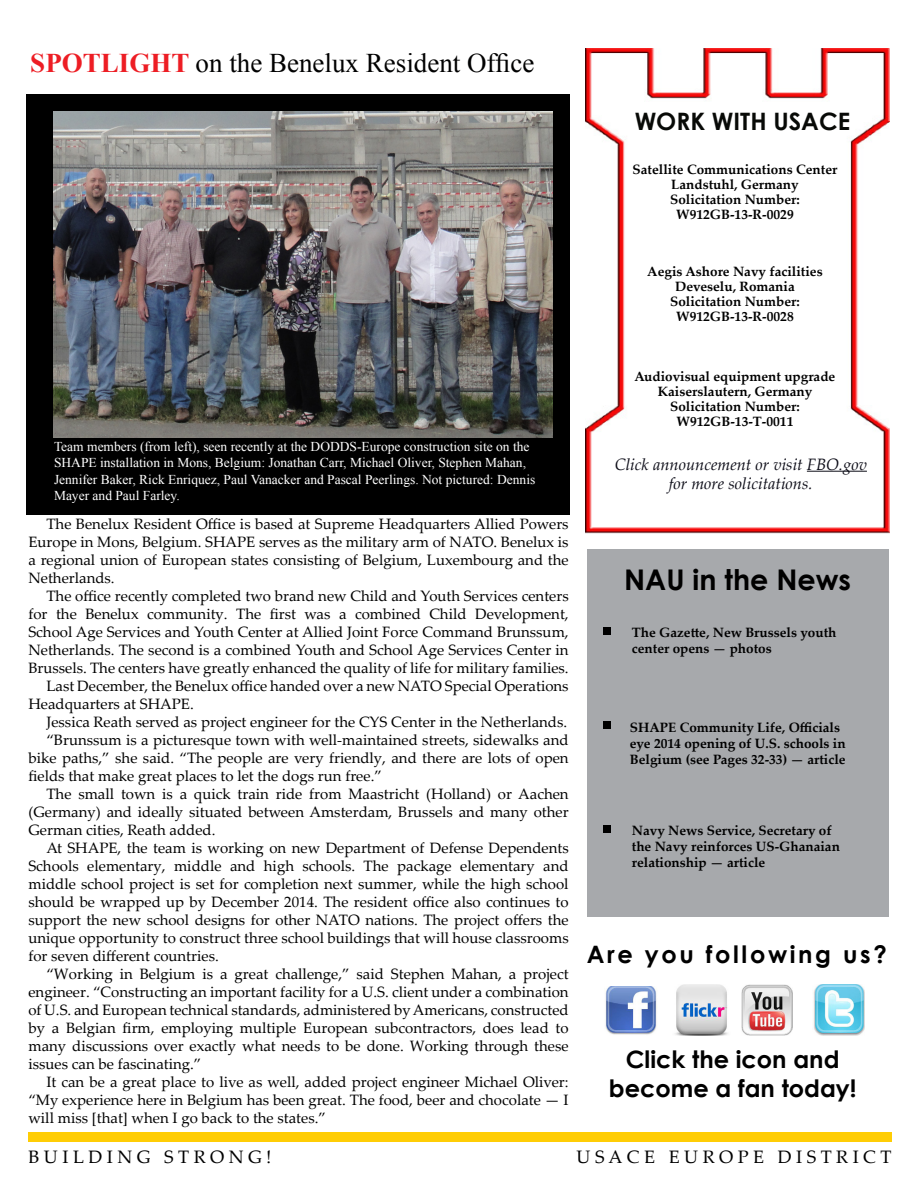
<style>
.page{position:relative;width:918px;height:1188px;background:#fff}
.page>*{position:absolute;margin:0;border:0;box-sizing:border-box;transform-origin:0 0}
.t1{font:700 28.5px "Century Gothic";color:#000}
.t2{font:27px "Times New Roman";color:#000101}
.t3{font:700 24px/28.8px "Century Gothic";color:#000;text-align:center}
.t4{font:700 24px "Century Gothic";letter-spacing:.11em;color:#000}
.t5{font:700 24px "Century Gothic";color:#080a07}
.t6{font:18px "Palatino Linotype";color:#000}
.t7{font:italic 16.5px/19.8px "Palatino Linotype";color:#0d0d18;text-align:center}
.t8{font:15px/18px "Palatino Linotype";color:#000;text-align:justify}
.t9{font:700 13.5px/15px "Palatino Linotype";color:#000101;text-align:center}
.t10{font:13.5px/16.2px "Times New Roman";color:#fff}
.t11{font:700 13.5px/16.2px "Palatino Linotype";color:#000}
.s1{font-weight:700;color:#ed1d24}
</style>
<div class="page">
<img style="left:585px;top:48px;width:305px;height:485px">
<div style="left:26px;top:95px;width:544px;height:420px;background:#000"></div>
<hr style="left:807px;top:471px;width:60px;height:1px;background:#0d0d18">
<div style="left:587px;top:549px;width:301px;height:367px;background:#a7a9ac"></div>
<img style="left:54px;top:111px;width:498px;height:327px">
<div style="left:14px;top:1132px;width:890px;height:12px;background:#000;opacity:.5"></div>
<div style="left:603px;top:627px;width:8px;height:7px;background:#000"></div>
<div style="left:603px;top:721px;width:8px;height:8px;background:#000"></div>
<div style="left:603px;top:825px;width:8px;height:7px;background:#000"></div>
<img style="left:605px;top:986px;width:52px;height:49px">
<img style="left:675px;top:985px;width:53px;height:50px">
<img style="left:741px;top:985px;width:51px;height:50px">
<img style="left:813px;top:985px;width:52px;height:50px">
<h2 class="t2" style="left:30px;top:45px;width:506px"><span class="s1">Spotlight</span> on the Benelux Resident Office</h2>
<p class="t10" style="left:54px;top:438px;width:483px">Team members (from left), seen recently at the DODDS-Europe construction site on the SHAPE installation in Mons, Belgium: Jonathan Carr, Michael Oliver, Stephen Mahan, Jennifer Baker, Rick Enriquez, Paul Vanacker and Pascal Peerlings. Not pictured: Dennis Mayer and Paul Farley.</p>
<h3 class="t5" style="left:635px;top:103px;width:217px">WORK WITH USACE</h3>
<p class="t9" style="left:633px;top:161px;width:206px">Satellite Communications Center<br>Landstuhl, Germany<br>Solicitation Number:<br>W912GB-13-R-0029</p>
<p class="t9" style="left:647px;top:263px;width:177px">Aegis Ashore Navy facilities<br>Deveselu, Romania<br>Solicitation Number:<br>W912GB-13-R-0028</p>
<p class="t9" style="left:635px;top:368px;width:202px">Audiovisual equipment upgrade<br>Kaiserslautern, Germany<br>Solicitation Number:<br>W912GB-13-T-0011</p>
<p class="t7" style="left:615px;top:453px;width:254px">Click announcement or visit FBO.gov for more solicitations.</p>
<p class="t8" style="left:28px;top:515px;width:542px;text-indent:18px">The Benelux Resident Office is based at Supreme Headquarters Allied Powers Europe in Mons, Belgium. SHAPE serves as the military arm of NATO. Benelux is a regional union of European states consisting of Belgium, Luxembourg and the Netherlands.</p>
<p class="t8" style="left:46px;top:587px;width:524px">The office recently completed two brand new Child and Youth Services centers</p>
<p class="t8" style="left:28px;top:605px;width:542px">for the Benelux community. The first was a combined Child Development,</p>
<p class="t8" style="left:28px;top:623px;width:542px">School Age Services and Youth Center at Allied Joint Force Command Brunssum,</p>
<p class="t8" style="left:28px;top:641px;width:542px">Netherlands. The second is a combined Youth and School Age Services Center in</p>
<p class="t8" style="left:28px;top:659px;width:542px">Brussels. The centers have greatly enhanced the quality of life for military families.</p>
<p class="t8" style="left:46px;top:677px;width:524px">Last December, the Benelux office handed over a new NATO Special Operations</p>
<p class="t8" style="left:28px;top:695px;width:167px">Headquarters at SHAPE.</p>
<p class="t8" style="left:46px;top:713px;width:522px">Jessica Reath served as project engineer for the CYS Center in the Netherlands.</p>
<p class="t8" style="left:46px;top:731px;width:524px">“Brunssum is a picturesque town with well-maintained streets, sidewalks and</p>
<p class="t8" style="left:28px;top:749px;width:542px">bike paths,” she said. “The people are very friendly, and there are lots of open</p>
<p class="t8" style="left:28px;top:767px;width:355px">fields that make great places to let the dogs run free.”</p>
<p class="t8" style="left:46px;top:785px;width:524px">The small town is a quick train ride from Maastricht (Holland) or Aachen</p>
<p class="t8" style="left:28px;top:803px;width:542px">(Germany) and ideally situated between Amsterdam, Brussels and many other</p>
<p class="t8" style="left:28px;top:821px;width:189px">German cities, Reath added.</p>
<p class="t8" style="left:46px;top:839px;width:524px">At SHAPE, the team is working on new Department of Defense Dependents</p>
<p class="t8" style="left:28px;top:857px;width:542px">Schools elementary, middle and high schools. The package elementary and</p>
<p class="t8" style="left:28px;top:875px;width:542px">middle school project is set for completion next summer, while the high school</p>
<p class="t8" style="left:28px;top:893px;width:542px">should be wrapped up by December 2014. The resident office also continues to</p>
<p class="t8" style="left:28px;top:911px;width:542px">support the new school designs for other NATO nations. The project offers the</p>
<p class="t8" style="left:28px;top:929px;width:542px">unique opportunity to construct three school buildings that will house classrooms</p>
<p class="t8" style="left:28px;top:947px;width:192px">for seven different countries.</p>
<p class="t8" style="left:46px;top:965px;width:524px">“Working in Belgium is a great challenge,” said Stephen Mahan, a project</p>
<p class="t8" style="left:28px;top:983px;width:542px">engineer. “Constructing an important facility for a U.S. client under a combination</p>
<p class="t8" style="left:28px;top:1001px;width:542px">of U.S. and European technical standards, administered by Americans, constructed</p>
<p class="t8" style="left:28px;top:1019px;width:542px">by a Belgian firm, employing multiple European subcontractors, does lead to</p>
<p class="t8" style="left:28px;top:1037px;width:542px">many discussions over exactly what needs to be done. Working through these</p>
<p class="t8" style="left:28px;top:1055px;width:174px">issues can be fascinating.”</p>
<p class="t8" style="left:46px;top:1073px;width:524px">It can be a great place to live as well, added project engineer Michael Oliver:</p>
<p class="t8" style="left:28px;top:1091px;width:542px">“My experience here in Belgium has been great. The food, beer and chocolate — I</p>
<p class="t8" style="left:28px;top:1109px;width:299px">will miss [that] when I go back to the states.”</p>
<p class="t6" style="left:28px;top:1144px;width:245px">B U I L D I N G S T R O N G !</p>
<p class="t6" style="left:577px;top:1144px;width:316px">U S A C E E U R O P E D I S T R I C T</p>
<h1 class="t1" style="left:624px;top:558px;width:228px">NAU in the News</h1>
<p class="t11" style="left:632px;top:624px;width:206px">The Gazette, New Brussels youth center opens — photos</p>
<p class="t11" style="left:630px;top:718px;width:217px">SHAPE Community Life, Officials eye 2014 opening of U.S. schools in<br>Belgium (see Pages 32-33) — article</p>
<p class="t11" style="left:632px;top:822px;width:210px">Navy News Service, Secretary of the Navy reinforces US-Ghanaian relationship — article</p>
<h3 class="t4" style="left:587px;top:936px;width:301px">Are you following us?</h3>
<h3 class="t3" style="left:609px;top:1044px;width:249px">Click the icon and become a fan today!</h3>
</div>
